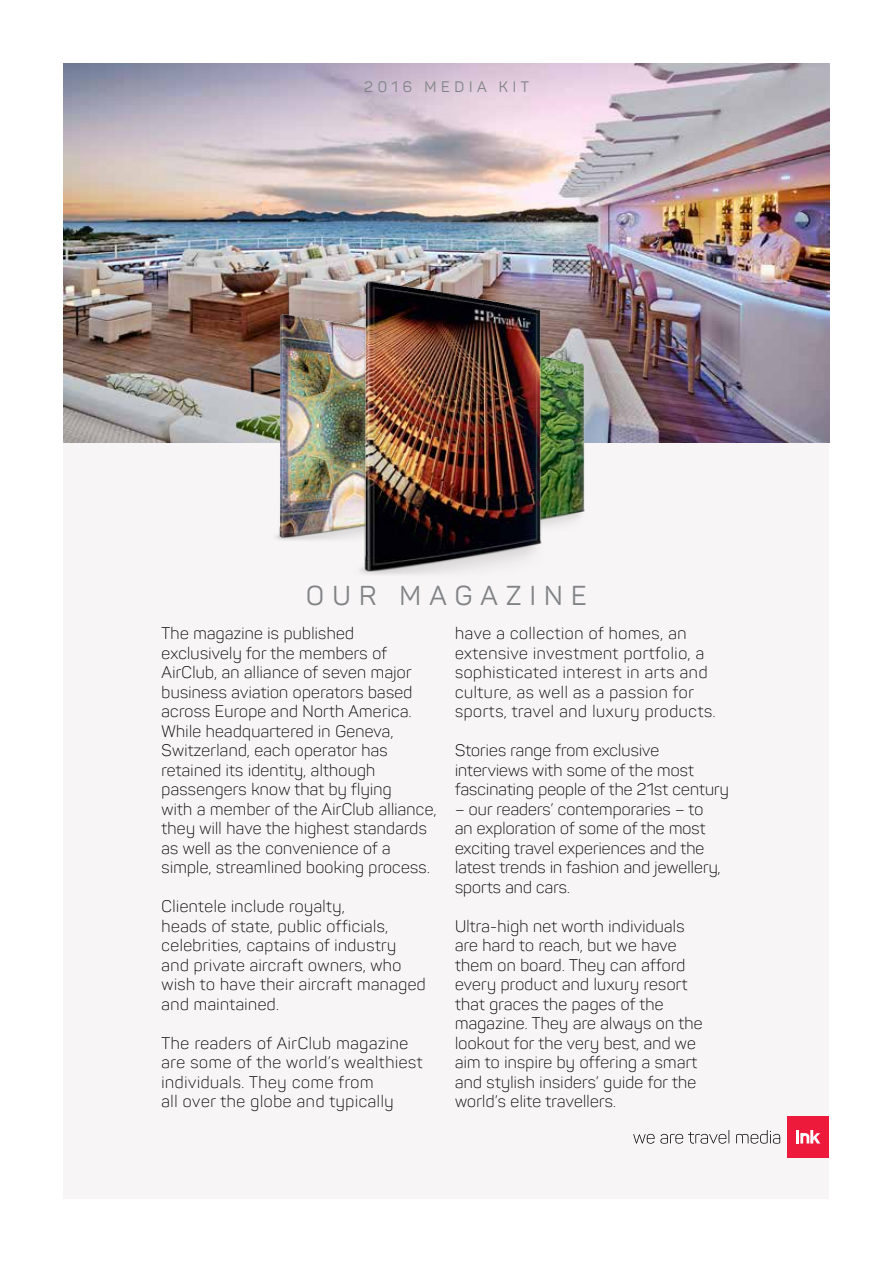
<style>
.page{position:relative;width:893px;height:1263px;background:#fff}
.page>*{position:absolute;margin:0;border:0;box-sizing:border-box;transform-origin:0 0}
.t1{font:27px "Panton";letter-spacing:.31em;color:#808285}
.t2{font:300 16.5px/19.5px "Panton";letter-spacing:.02em;color:#000}
.t3{font:300 16.5px/19.5px "Panton";letter-spacing:.04em;color:#000}
.t4{font:15px "Panton";letter-spacing:.31em;color:#808285}
</style>
<div class="page">
<div style="left:64px;top:64px;width:765px;height:1135px;background:#f7f5f5"></div>
<img style="left:64px;top:64px;width:765px;height:378px">
<div style="left:788px;top:1116px;width:41px;height:41px;background:#ed1a3b"></div>
<svg style="left:796px;top:1130px;width:24px;height:13px"></svg>
<svg style="left:633px;top:1130px;width:147px;height:14px"></svg>
<img style="left:241px;top:301px;width:104px;height:239px">
<img style="left:584px;top:336px;width:27px;height:176px">
<img style="left:345px;top:264px;width:239px;height:311px">
<p class="t4" style="left:364px;top:78px;width:166px">2016 MEDIA KIT</p>
<h1 class="t1" style="left:306px;top:579px;width:282px">OUR MAGAZINE</h1>
<p class="t3" style="left:455px;top:623px;width:262px">have a collection of homes, an extensive investment portfolio, a sophisticated interest in arts and culture, as well as a passion for sports, travel and luxury products.</p>
<p class="t2" style="left:455px;top:740px;width:275px">Stories range from exclusive interviews with some of the most fascinating people of the 21st century</p>
<p class="t2" style="left:455px;top:799px;width:267px">– our readers’ contemporaries – to an exploration of some of the most exciting travel experiences and the latest trends in fashion and jewellery, sports and cars.</p>
<p class="t2" style="left:455px;top:916px;width:249px">Ultra-high net worth individuals are hard to reach, but we have them on board. They can afford every product and luxury resort that graces the pages of the magazine. They are always on the lookout for the very best, and we aim to inspire by offering a smart and stylish insiders’ guide for the world’s elite travellers.</p>
<p class="t2" style="left:162px;top:623px;width:276px">The magazine is published exclusively for the members of AirClub, an alliance of seven major business aviation operators based across Europe and North America.<br>While headquartered in Geneva, Switzerland, each operator has retained its identity, although passengers know that by flying<br>with a member of the AirClub alliance, they will have the highest standards as well as the convenience of a simple, streamlined booking process.</p>
<p class="t2" style="left:162px;top:896px;width:266px">Clientele include royalty,<br>heads of state, public officials, celebrities, captains of industry and private aircraft owners, who wish to have their aircraft managed and maintained.</p>
<p class="t3" style="left:162px;top:1033px;width:262px">The readers of AirClub magazine are some of the world’s wealthiest individuals. They come from<br>all over the globe and typically</p>
</div>
